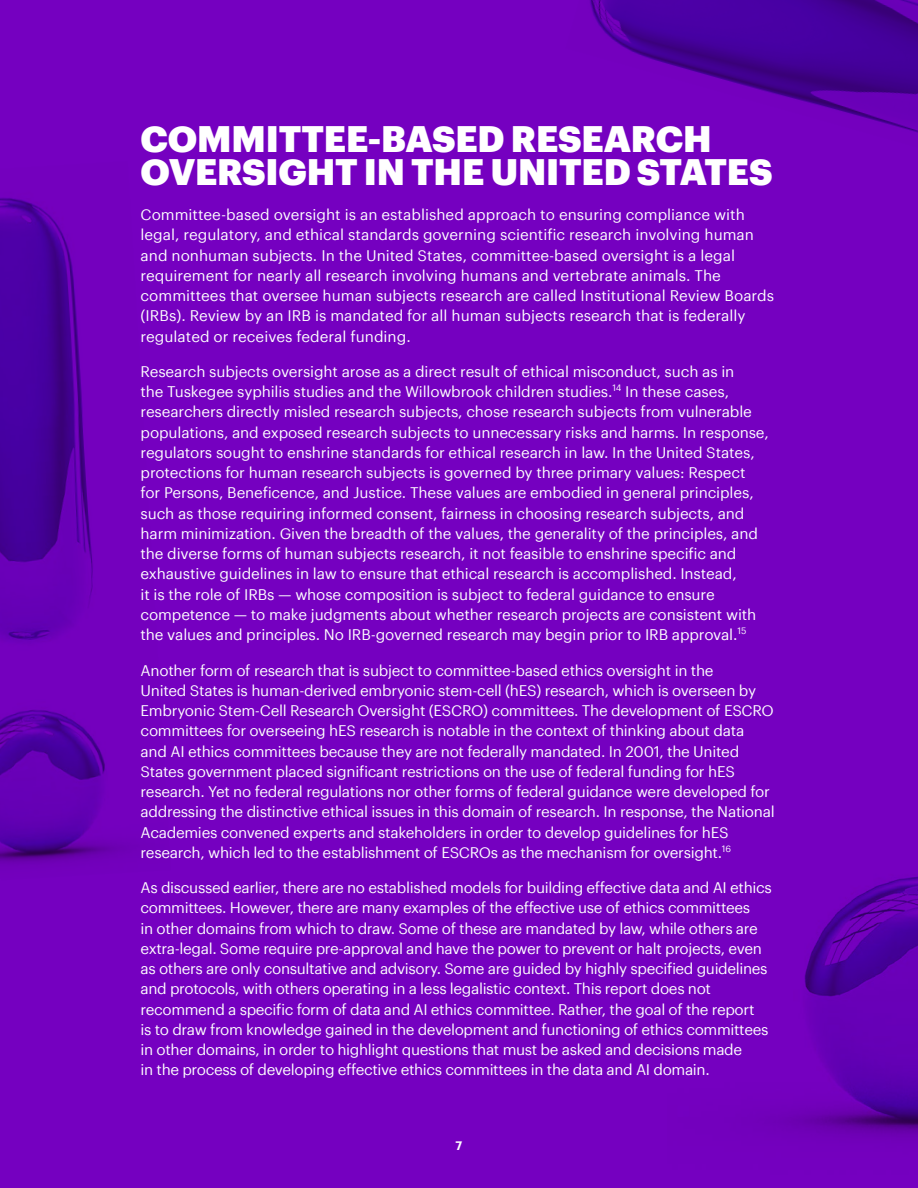
<style>
.page{position:relative;width:918px;height:1188px;background:#7500c0}
.page>*{position:absolute;margin:0;border:0;box-sizing:border-box;transform-origin:0 0}
.t1{font:900 36px/33px "Graphik";letter-spacing:-.005em;color:#fff}
.t2{font:15px/20.2px "Graphik";letter-spacing:-.02em;color:#fff}
.t3{font:15px/20.2px "Graphik";color:#fff}
.t4{font:600 12px "Graphik";color:#fff}
</style>
<div class="page">
<img style="left:0;top:198px;width:130px;height:667px">
<img style="left:590px;top:0;width:328px;height:133px">
<img style="left:773px;top:876px;width:145px;height:262px">
<p class="t1" style="left:141px;top:119px;width:634px">COMMITTEE-BASED RESEARCH<br>OVERSIGHT IN THE UNITED STATES</p>
<p class="t3" style="left:141px;top:203px;width:635px">Committee-based oversight is an established approach to ensuring compliance with legal, regulatory, and ethical standards governing scientific research involving human and nonhuman subjects. In the United States, committee-based oversight is a legal requirement for nearly all research involving humans and vertebrate animals. The committees that oversee human subjects research are called Institutional Review Boards (IRBs). Review by an IRB is mandated for all human subjects research that is federally regulated or receives federal funding.</p>
<p class="t2" style="left:141px;top:360px;width:630px">Research subjects oversight arose as a direct result of ethical misconduct, such as in<br>the Tuskegee syphilis studies and the Willowbrook children studies.<sup>14</sup> In these cases, researchers directly misled research subjects, chose research subjects from vulnerable populations, and exposed research subjects to unnecessary risks and harms. In response, regulators sought to enshrine standards for ethical research in law. In the United States, protections for human research subjects is governed by three primary values: Respect for Persons, Beneficence, and Justice. These values are embodied in general principles, such as those requiring informed consent, fairness in choosing research subjects, and harm minimization. Given the breadth of the values, the generality of the principles, and the diverse forms of human subjects research, it not feasible to enshrine specific and exhaustive guidelines in law to ensure that ethical research is accomplished. Instead,<br>it is the role of IRBs — whose composition is subject to federal guidance to ensure competence — to make judgments about whether research projects are consistent with the values and principles. No IRB-governed research may begin prior to IRB approval.<sup>15</sup></p>
<p class="t2" style="left:141px;top:659px;width:636px">Another form of research that is subject to committee-based ethics oversight in the<br>United States is human-derived embryonic stem-cell (hES) research, which is overseen by Embryonic Stem-Cell Research Oversight (ESCRO) committees. The development of ESCRO committees for overseeing hES research is notable in the context of thinking about data<br>and AI ethics committees because they are not federally mandated. In 2001, the United States government placed significant restrictions on the use of federal funding for hES research. Yet no federal regulations nor other forms of federal guidance were developed for addressing the distinctive ethical issues in this domain of research. In response, the National Academies convened experts and stakeholders in order to develop guidelines for hES research, which led to the establishment of ESCROs as the mechanism for oversight.<sup>16</sup></p>
<p class="t2" style="left:141px;top:876px;width:633px">As discussed earlier, there are no established models for building effective data and AI ethics committees. However, there are many examples of the effective use of ethics committees<br>in other domains from which to draw. Some of these are mandated by law, while others are extra-legal. Some require pre-approval and have the power to prevent or halt projects, even as others are only consultative and advisory. Some are guided by highly specified guidelines and protocols, with others operating in a less legalistic context. This report does not recommend a specific form of data and AI ethics committee. Rather, the goal of the report<br>is to draw from knowledge gained in the development and functioning of ethics committees in other domains, in order to highlight questions that must be asked and decisions made<br>in the process of developing effective ethics committees in the data and AI domain.</p>
<p class="t4" style="left:456px;top:1137px;width:8px">7</p>
</div>
